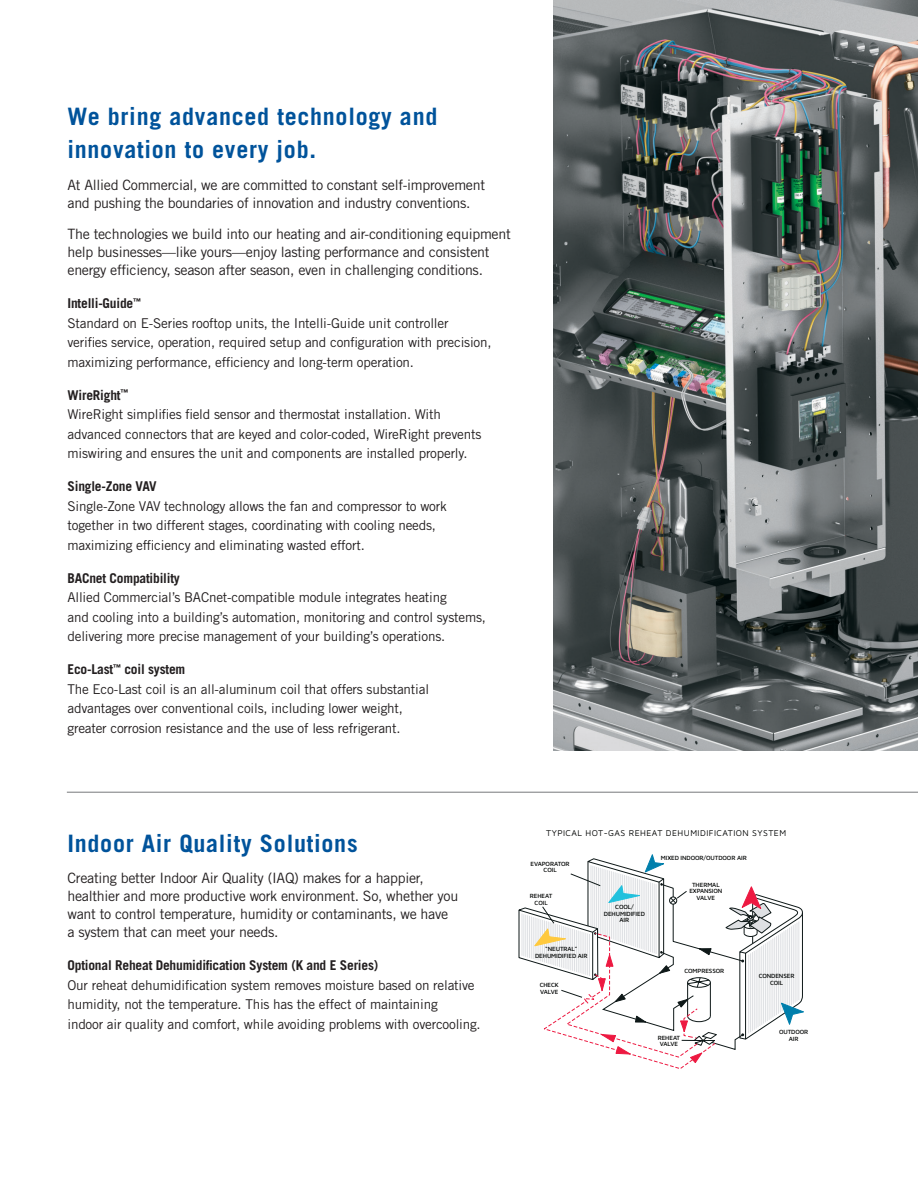
<style>
.page{position:relative;width:918px;height:1188px;background:#fff}
.page>*{position:absolute;margin:0;border:0;box-sizing:border-box;transform-origin:0 0}
.footnotes{font:700 24px/33px "Trade Gothic LT Std";letter-spacing:.03em;color:#00539b}
.intro_copy{font:14.25px/18px "Trade Gothic LT Std";letter-spacing:-.02em;color:#231f20}
.body_copy{font:13.5px/19.5px "Trade Gothic LT Std";letter-spacing:-.015em;color:#231f20}
.body_copy-2{font:700 13.5px "Trade Gothic LT Std";letter-spacing:-.015em;color:#231f20}
.t1{font:8.7px "Maven Pro";letter-spacing:.05em;color:#000302}
.t2{font:500 6.15px/6.9px "Maven Pro";letter-spacing:-.015em;color:#000302;text-align:center}
</style>
<div class="page">
<svg style="left:518px;top:854px;width:286px;height:215px"></svg>
<img style="left:554px;top:0;width:364px;height:751px">
<hr style="left:67px;top:792px;width:851px;height:1px;background:#77797b">
<p class="footnotes" style="left:68px;top:100px;width:371px">We bring advanced technology and innovation to every job.</p>
<p class="intro_copy" style="left:68px;top:176px;width:419px">At Allied Commercial, we are committed to constant self-improvement and pushing the boundaries of innovation and industry conventions.</p>
<p class="intro_copy" style="left:68px;top:225px;width:445px">The technologies we build into our heating and air-conditioning equipment help businesses—like yours—enjoy lasting performance and consistent energy efficiency, season after season, even in challenging conditions.</p>
<p class="body_copy-2" style="left:68px;top:295px;width:75px">Intelli-Guide<sup>™</sup></p>
<p class="body_copy" style="left:68px;top:313px;width:426px">Standard on E-Series rooftop units, the Intelli-Guide unit controller verifies service, operation, required setup and configuration with precision, maximizing performance, efficiency and long-term operation.</p>
<p class="body_copy-2" style="left:68px;top:387px;width:62px">WireRight<sup>™</sup></p>
<p class="body_copy" style="left:68px;top:405px;width:415px">WireRight simplifies field sensor and thermostat installation. With advanced connectors that are keyed and color-coded, WireRight prevents miswiring and ensures the unit and components are installed properly.</p>
<p class="body_copy-2" style="left:68px;top:478px;width:91px">Single-Zone VAV</p>
<p class="body_copy" style="left:68px;top:496px;width:381px">Single-Zone VAV technology allows the fan and compressor to work together in two different stages, coordinating with cooling needs, maximizing efficiency and eliminating wasted effort.</p>
<p class="body_copy-2" style="left:68px;top:570px;width:114px">BACnet Compatibility</p>
<p class="body_copy" style="left:68px;top:588px;width:420px">Allied Commercial’s BACnet-compatible module integrates heating<br>and cooling into a building’s automation, monitoring and control systems, delivering more precise management of your building’s operations.</p>
<p class="body_copy-2" style="left:68px;top:661px;width:119px">Eco-Last<sup>™</sup> coil system</p>
<p class="body_copy" style="left:68px;top:679px;width:363px">The Eco-Last coil is an all-aluminum coil that offers substantial advantages over conventional coils, including lower weight, greater corrosion resistance and the use of less refrigerant.</p>
<p class="footnotes" style="left:68px;top:827px;width:292px">Indoor Air Quality Solutions</p>
<p class="intro_copy" style="left:68px;top:869px;width:392px">Creating better Indoor Air Quality (IAQ) makes for a happier, healthier and more productive work environment. So, whether you want to control temperature, humidity or contaminants, we have a system that can meet your needs.</p>
<p class="body_copy-2" style="left:68px;top:957px;width:312px">Optional Reheat Dehumidification System (K and E Series)</p>
<p class="body_copy" style="left:68px;top:975px;width:415px">Our reheat dehumidification system removes moisture based on relative humidity, not the temperature. This has the effect of maintaining<br>indoor air quality and comfort, while avoiding problems with overcooling.</p>
<p class="t1" style="left:546px;top:827px;width:242px">TYPICAL HOT-GAS REHEAT DEHUMIDIFICATION SYSTEM</p>
<p class="t2" style="left:531px;top:860px;width:41px">EVAPORATOR<br>COIL</p>
<p class="t2" style="left:530px;top:892px;width:24px">REHEAT<br>COIL</p>
<p class="t2" style="left:535px;top:945px;width:54px">“NEUTRAL”<br>DEHUMIDIFIED AIR</p>
<p class="t2" style="left:540px;top:981px;width:21px;text-align:left">CHECK<br>VALVE</p>
<p class="t2" style="left:604px;top:903px;width:43px">COOL/<br>DEHUMIDIFIED<br>AIR</p>
<p class="t2" style="left:661px;top:855px;width:87px">MIXED INDOOR/OUTDOOR AIR</p>
<p class="t2" style="left:689px;top:881px;width:35px">THERMAL<br>EXPANSION<br>VALVE</p>
<p class="t2" style="left:684px;top:967px;width:41px">COMPRESSOR</p>
<p class="t2" style="left:759px;top:972px;width:37px">CONDENSER<br>COIL</p>
<p class="t2" style="left:779px;top:1028px;width:31px">OUTDOOR</p>
<p class="t2" style="left:658px;top:1034px;width:24px">REHEAT</p>
<p class="t2" style="left:789px;top:1035px;width:11px">AIR</p>
<p class="t2" style="left:660px;top:1041px;width:20px">VALVE</p>
</div>
